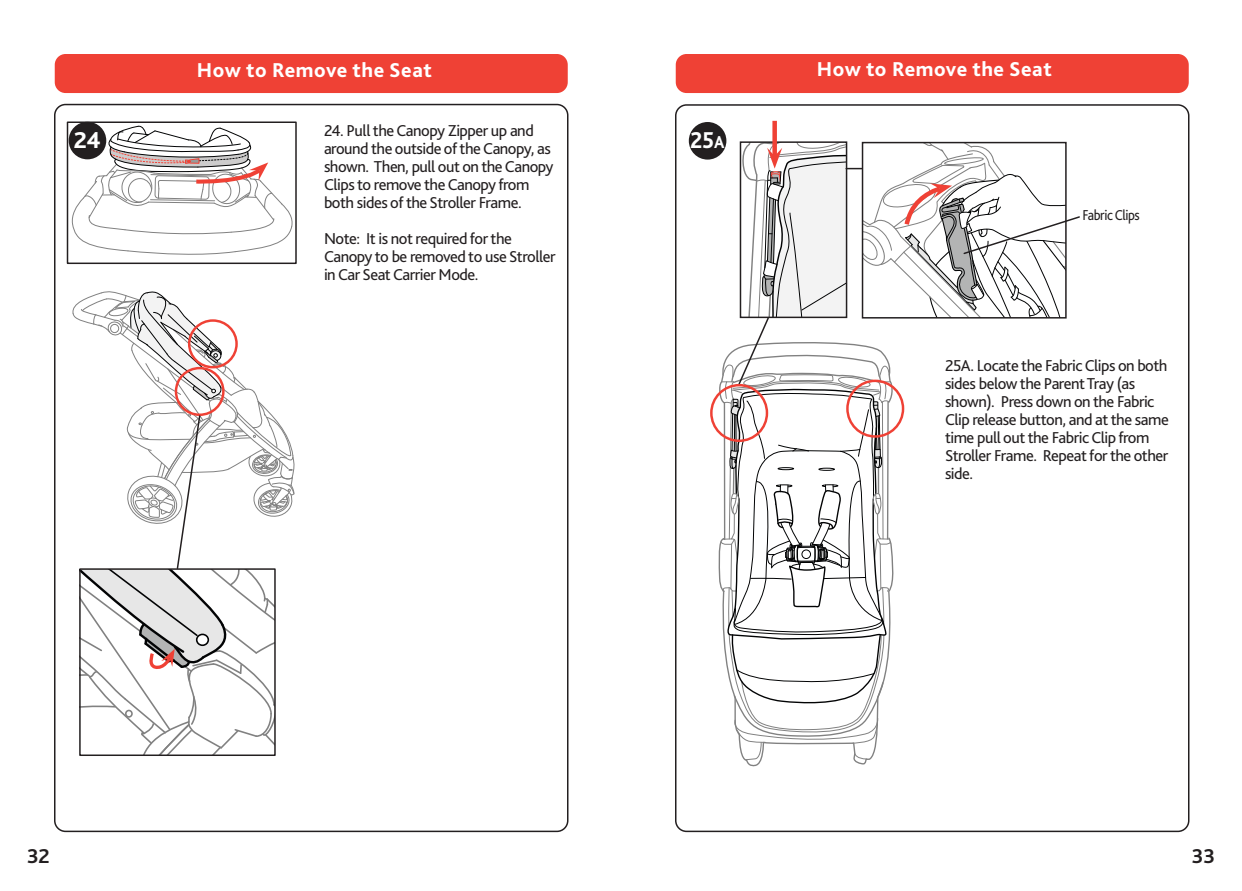
<style>
.page{position:relative;width:1242px;height:891px;background:#fff}
.page>*{position:absolute;margin:0;border:0;box-sizing:border-box;transform-origin:0 0}
.t1{font:800 24px "Bliss 2";color:#fff;scale:.9 1}
.t2{font:800 24px "Bliss 2";color:#fff}
.t3{font:800 21px "Bliss 2";letter-spacing:.025em;color:#fff}
.t4{font:700 21px "Bliss 2";color:#231f20}
.t5{font:16.5px/18px "Bliss 2";letter-spacing:-.03em;color:#231f20}
.t6{font:15px "Bliss 2";letter-spacing:-.03em;color:#231f20;scale:.9 1}
.s1{font-size:18px}
</style>
<div class="page">
<div style="left:55px;top:54px;width:513px;height:39px;background:#ef4135;border-radius:11px"></div>
<div style="left:676px;top:54px;width:513px;height:39px;background:#ef4135;border-radius:11px"></div>
<div style="left:689px;top:122px;width:37px;height:38px;background:#231f20;border-radius:50%"></div>
<svg style="left:718px;top:122px;width:362px;height:645px"></svg>
<div style="left:846px;top:380px;width:58px;height:58px;border:2px solid #ef4135;border-radius:50%"></div>
<div style="left:710px;top:384px;width:58px;height:58px;border:2px solid #ef4135;border-radius:50%"></div>
<div style="left:67px;top:122px;width:230px;height:142px;border:2px solid #231f20"></div>
<svg style="left:71px;top:124px;width:223px;height:131px"></svg>
<div style="left:69px;top:122px;width:37px;height:37px;background:#231f20;border-radius:50%"></div>
<svg style="left:72px;top:291px;width:223px;height:464px"></svg>
<p class="t2" style="left:74px;top:125px;width:29px">24</p>
<p class="t3" style="left:197px;top:57px;width:237px">How to Remove the Seat</p>
<p class="t5" style="left:324px;top:121px;width:231px">24. Pull the Canopy Zipper up and around the outside of the Canopy, as shown. Then, pull out on the Canopy Clips to remove the Canopy from both sides of the Stroller Frame.</p>
<p class="t5" style="left:324px;top:229px;width:190px">Note: It is not required for the</p>
<p class="t5" style="left:324px;top:247px;width:233px">Canopy to be removed to use Stroller in Car Seat Carrier Mode.</p>
<p class="t1" style="left:691px;top:125px;width:39px">25<span class="s1">A</span></p>
<p class="t3" style="left:817px;top:56px;width:237px">How to Remove the Seat</p>
<p class="t6" style="left:1082px;top:205px;width:65px">Fabric Clips</p>
<p class="t5" style="left:945px;top:356px;width:225px">25A. Locate the Fabric Clips on both sides below the Parent Tray (as shown). Press down on the Fabric<br>Clip release button, and at the same time pull out the Fabric Clip from<br>Stroller Frame. Repeat for the other side.</p>
<p class="t4" style="left:27px;top:843px;width:24px">32</p>
<p class="t4" style="left:1192px;top:843px;width:25px">33</p>
</div>
